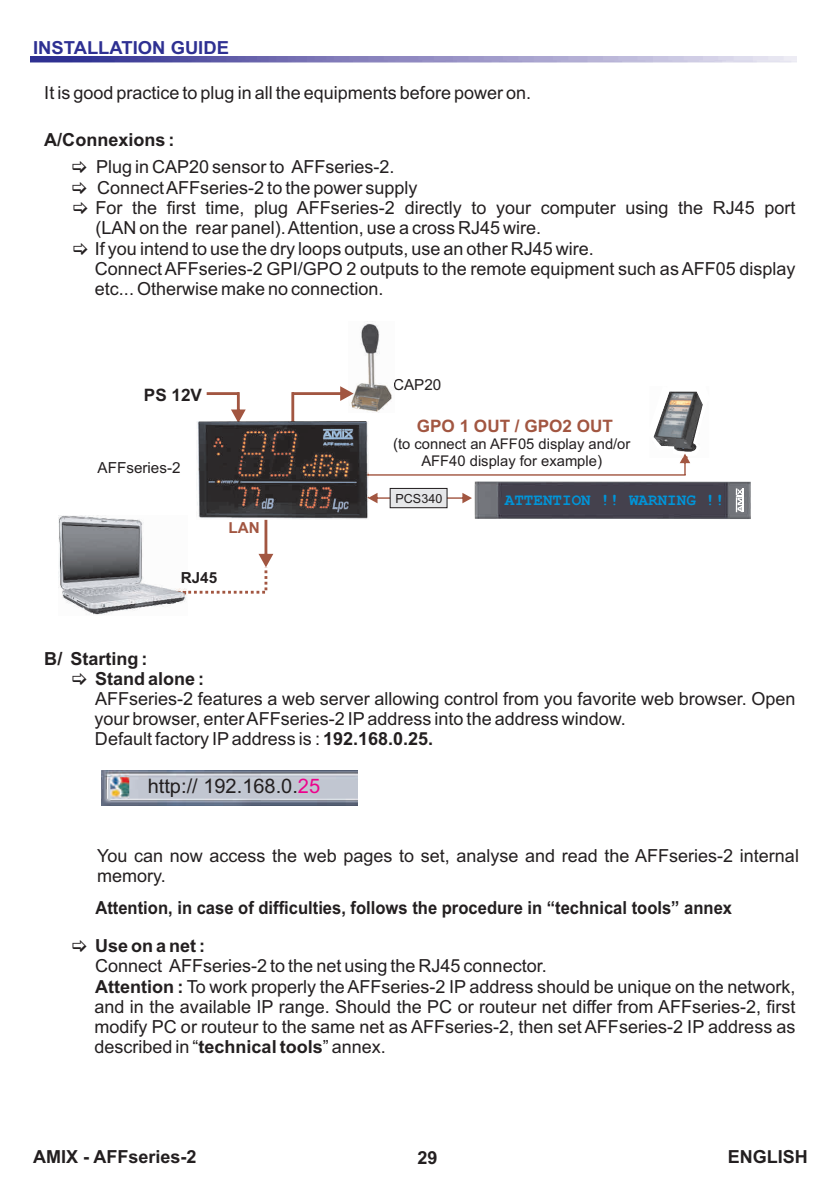
<style>
.page{position:relative;width:840px;height:1191px;background:#fff}
.page>*{position:absolute;margin:0;border:0;box-sizing:border-box;transform-origin:0 0}
.t1{font:20px "Arial";color:#231f20}
.t2{font:18px/20.2px "Arial";color:#231f20}
.t3{font:700 18px "Arial";color:#231f20;scale:.92 1}
.t4{font:700 18px/20.6px "Arial";color:#231f20}
.t5{font:700 18px "Arial";color:#2e3092}
.t6{font:700 17.2px "Arial";color:#a25641}
.t7{font:700 17.2px "Arial";color:#231f20}
.t8{font:700 16px "Courier New";color:#0095d9}
.t9{font:15.2px "Arial";color:#231f20}
.t10{font:700 15.2px "Arial";color:#231f20}
.t11{font:700 15.2px "Arial";color:#a25641}
.t12{font:14.8px/17px "Arial";color:#231f20;text-align:center}
.t13{font:12.6px "Arial";color:#231f20}
.s1{font-size:15.2px}
.s2{font-weight:700}
.s3{color:#ed028c}
</style>
<div class="page">
<img style="left:30px;top:57px;width:766px;height:5px">
<img style="left:101px;top:770px;width:256px;height:35px">
<img style="left:59px;top:515px;width:128px;height:100px">
<svg style="left:99px;top:580px;width:12px;height:4px"></svg>
<svg style="left:121px;top:579px;width:9px;height:3px"></svg>
<svg style="left:140px;top:598px;width:9px;height:4px"></svg>
<img style="left:474px;top:481px;width:276px;height:38px">
<svg style="left:735px;top:488px;width:8px;height:24px"></svg>
<svg style="left:368px;top:487px;width:103px;height:22px"></svg>
<svg style="left:206px;top:392px;width:39px;height:29px"></svg>
<svg style="left:368px;top:458px;width:321px;height:17px"></svg>
<img style="left:653px;top:391px;width:50px;height:67px">
<img style="left:353px;top:321px;width:41px;height:91px">
<svg style="left:291px;top:386px;width:62px;height:35px"></svg>
<img style="left:197px;top:421px;width:171px;height:99px">
<svg style="left:163px;top:520px;width:110px;height:75px"></svg>
<p class="t5" style="left:33px;top:41px;width:197px">INSTALLATION GUIDE</p>
<p class="t2" style="left:44px;top:84px;width:488px">It is good practice to plug in all the equipments before power on.</p>
<p class="t4" style="left:44px;top:131px;width:132px">A/Connexions :</p>
<p class="t2" style="left:96px;top:158px;width:300px">Plug in CAP20 sensor to AFFseries-2.</p>
<p class="t2" style="left:95px;top:199px;width:194px">For the first time, plug</p>
<p class="t2" style="left:97px;top:179px;width:322px">Connect AFFseries-2 to the power supply</p>
<p class="t2" style="left:297px;top:199px;width:100px">AFFseries-2</p>
<p class="t2" style="left:95px;top:199px;width:701px;text-indent:309px">directly to your computer using the RJ45 port (LAN on the rear panel). Attention, use a cross RJ45 wire.<br>If you intend to use the dry loops outputs, use an other RJ45 wire.<br>Connect AFFseries-2 GPI/GPO 2 outputs to the remote equipment such as AFF05 display etc... Otherwise make no connection.</p>
<p class="t7" style="left:144px;top:388px;width:60px">PS 12V</p>
<p class="t9" style="left:98px;top:462px;width:84px">AFFseries-2</p>
<p class="t11" style="left:228px;top:522px;width:33px">LAN</p>
<p class="t10" style="left:181px;top:572px;width:38px">RJ45</p>
<p class="t9" style="left:393px;top:379px;width:50px">CAP20</p>
<p class="t6" style="left:416px;top:419px;width:197px">GPO 1 OUT / GPO2 OUT</p>
<p class="t12" style="left:393px;top:436px;width:239px"><span class="s1">(</span>to connect an AFF05 display and/or<br>AFF40 display for example<span class="s1">)</span></p>
<p class="t13" style="left:395px;top:493px;width:48px">PCS340</p>
<p class="t8" style="left:504px;top:495px;width:221px">ATTENTION !! WARNING !!</p>
<p class="t4" style="left:95px;top:649px;width:111px;text-indent:-51px">B/ Starting :<br>Stand alone :</p>
<p class="t2" style="left:94px;top:690px;width:702px">AFFseries-2 features a web server allowing control from you favorite web browser. Open your browser, enter AFFseries-2 IPaddress into the address window.<br>Default factory IPaddress is : <span class="s2">192.168.0.25.</span></p>
<p class="t1" style="left:148px;top:778px;width:174px">http:// 192.168.0.<span class="s3">25</span></p>
<p class="t2" style="left:97px;top:847px;width:703px">You can now access the web pages to set, analyse and read the AFFseries-2 internal memory.</p>
<p class="t3" style="left:95px;top:900px;width:693px">Attention, in case of difficulties, follows the procedure in “technical tools” annex</p>
<p class="t4" style="left:95px;top:937px;width:112px">Use on a net :</p>
<p class="t2" style="left:95px;top:977px;width:701px"><span class="s2">Attention :</span> To work properly the AFFseries-2 IP address should be unique on the network,</p>
<p class="t2" style="left:95px;top:957px;width:453px">Connect AFFseries-2 to the net using the RJ45 connector.</p>
<p class="t2" style="left:94px;top:998px;width:702px;text-align:justify">and in the available IP range. Should the PC or routeur net differ from AFFseries-2, first modify PC or routeur to the same net as AFFseries-2, then set AFFseries-2 IP address as described in “<span class="s2">technical tools</span>” annex.</p>
<p class="t4" style="left:33px;top:1148px;width:165px">AMIX - AFFseries-2</p>
<p class="t4" style="left:417px;top:1148px;width:22px">29</p>
<p class="t4" style="left:727px;top:1148px;width:82px">ENGLISH</p>
</div>
